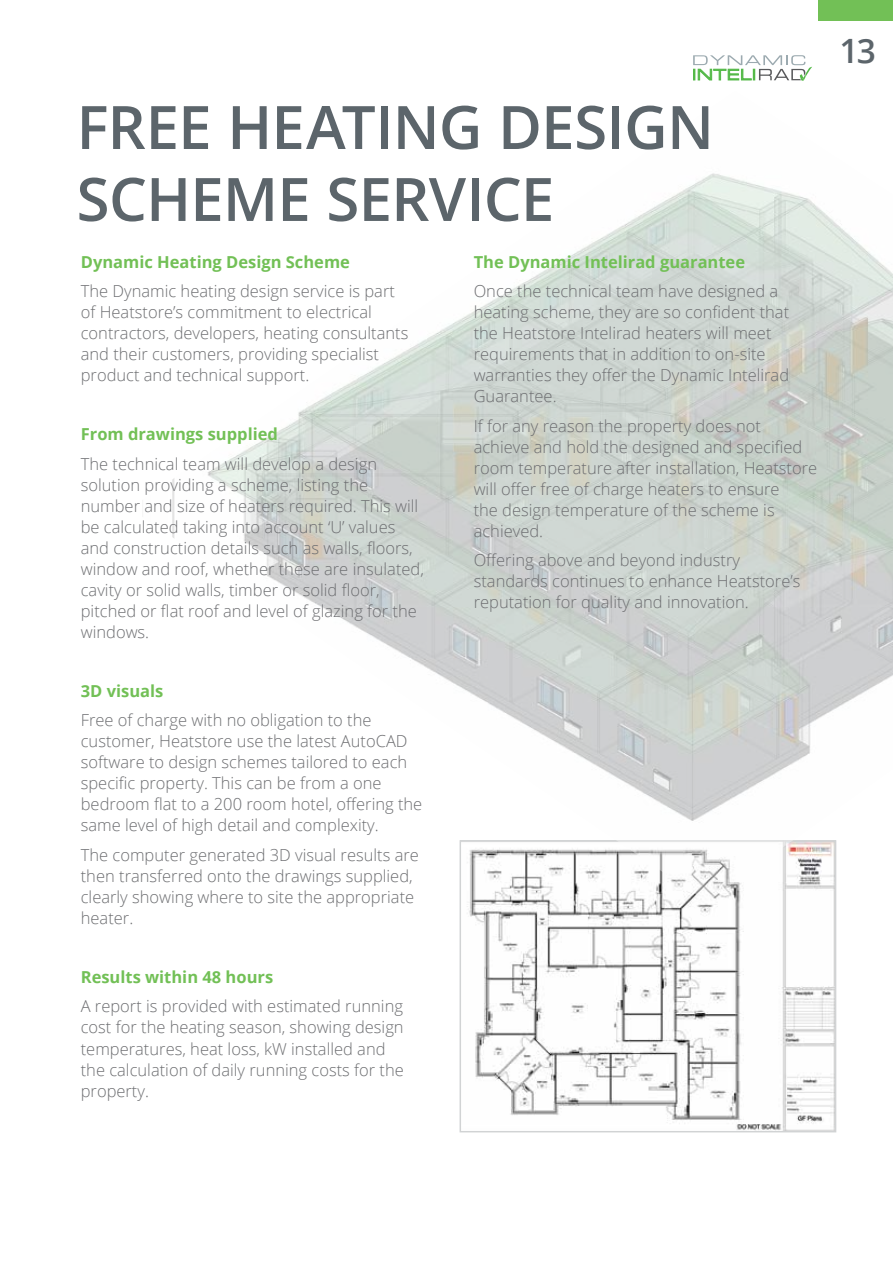
<style>
.page{position:relative;width:893px;height:1263px;background:#fff}
.page>*{position:absolute;margin:0;border:0;box-sizing:border-box;transform-origin:0 0}
.t1{font:600 60px/72px "Open Sans";letter-spacing:-.015em;color:#5c656b}
.t2{font:600 33.6px "Open Sans";color:#5c656b}
.t3{font:300 16.5px/21px "Open Sans";color:#6d6e71}
.t4{font:700 16.5px "Open Sans";color:#72c056}
</style>
<div class="page">
<svg style="left:693px;top:55px;width:119px;height:26px"></svg>
<img style="left:467px;top:902px;width:366px;height:227px">
<div style="left:460px;top:840px;width:376px;height:292px;border:2px solid #d1d3d4"></div>
<img style="left:172px;top:173px;width:721px;height:729px">
<div style="left:818px;top:0;width:75px;height:21px;background:#72c056"></div>
<h1 class="t1" style="left:77px;top:90px;width:639px">FREE HEATING DESIGN<br>SCHEME SERVICE</h1>
<p class="t4" style="left:474px;top:250px;width:273px">The Dynamic Intelirad guarantee</p>
<p class="t3" style="left:474px;top:280px;width:317px">Once the technical team have designed a heating scheme, they are so confident that the Heatstore Intelirad heaters will meet requirements that in addition to on-site warranties they offer the Dynamic Intelirad Guarantee.</p>
<p class="t3" style="left:474px;top:415px;width:345px">If for any reason the property does not achieve and hold the designed and specified room temperature after installation, Heatstore will offer free of charge heaters to ensure<br>the design temperature of the scheme is achieved.</p>
<p class="t3" style="left:474px;top:549px;width:328px">Offering above and beyond industry standards continues to enhance Heatstore’s reputation for quality and innovation.</p>
<p class="t4" style="left:81px;top:250px;width:271px">Dynamic Heating Design Scheme</p>
<p class="t3" style="left:81px;top:280px;width:329px">The Dynamic heating design service is part of Heatstore’s commitment to electrical contractors, developers, heating consultants and their customers, providing specialist product and technical support.</p>
<p class="t4" style="left:81px;top:423px;width:199px">From drawings supplied</p>
<p class="t3" style="left:81px;top:453px;width:345px">The technical team will develop a design solution providing a scheme, listing the number and size of heaters required. This will be calculated taking into account ‘U’ values and construction details such as walls, floors, window and roof, whether these are insulated, cavity or solid walls, timber or solid floor, pitched or flat roof and level of glazing for the windows.</p>
<p class="t4" style="left:81px;top:679px;width:84px">3D visuals</p>
<p class="t3" style="left:81px;top:709px;width:343px">Free of charge with no obligation to the customer, Heatstore use the latest AutoCAD software to design schemes tailored to each specific property. This can be from a one bedroom flat to a 200 room hotel, offering the same level of high detail and complexity.</p>
<p class="t3" style="left:81px;top:844px;width:340px">The computer generated 3D visual results are then transferred onto the drawings supplied, clearly showing where to site the appropriate heater.</p>
<p class="t4" style="left:81px;top:965px;width:194px">Results within 48 hours</p>
<p class="t3" style="left:81px;top:995px;width:325px">A report is provided with estimated running cost for the heating season, showing design temperatures, heat loss, kW installed and the calculation of daily running costs for the property.</p>
<h2 class="t2" style="left:839px;top:28px;width:38px">13</h2>
</div>
